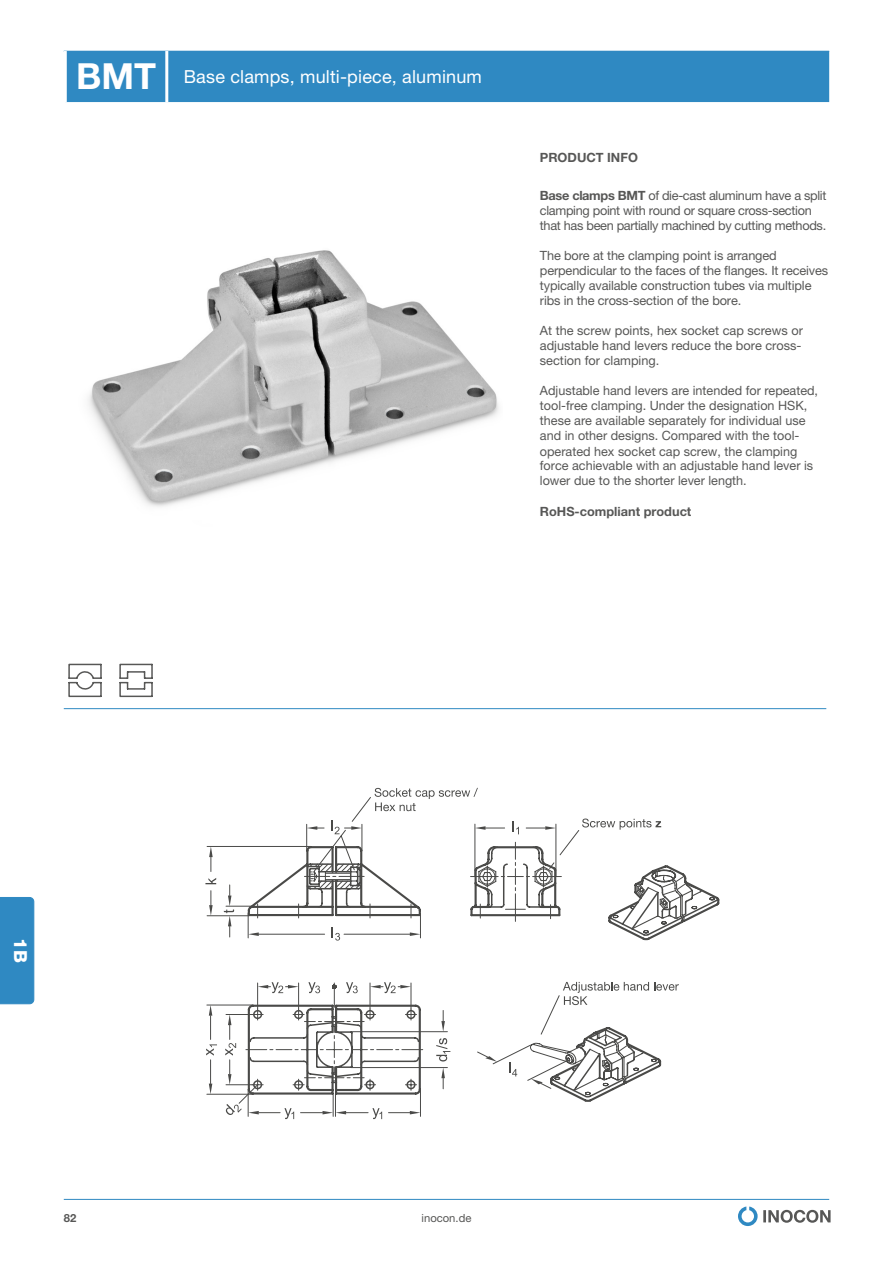
<style>
.page{position:relative;width:893px;height:1263px;background:#fff}
.page>*{position:absolute;margin:0;border:0;box-sizing:border-box;transform-origin:0 0}
.t1{font:18px "Helvetica Neue LT Pro";letter-spacing:.01em;color:#fff}
.t2{font:800 18px "Helvetica Neue LT Pro";color:#fff}
.t3{font:12.75px/15px "Helvetica Neue LT Pro";color:#575756}
.t4{font:12.75px/15px "Helvetica Neue LT Pro";letter-spacing:-.025em;color:#575756}
.t5{font:700 12.75px "Helvetica Neue LT Pro";color:#575756}
.t6{font:11.25px "Helvetica Neue LT Pro";color:#575756}
.t7{font:700 11.25px "Helvetica Neue LT Pro";color:#575756}
.s1{font-weight:700;font-size:36px}
.s2{font-weight:700}
</style>
<div class="page">
<svg style="left:738px;top:1206px;width:93px;height:20px"></svg>
<hr style="left:64px;top:1199px;width:765px;height:1px;background:#2f89c2">
<div style="left:0;top:897px;width:34px;height:107px;background:#2f89c2"></div>
<div style="left:67px;top:51px;width:762px;height:51px;background:#2f89c2"></div>
<hr style="left:165px;top:51px;width:3px;height:51px;background:#fff">
<hr style="left:64px;top:708px;width:762px;height:1px;background:#2f89c2">
<img style="left:88px;top:250px;width:411px;height:257px">
<svg style="left:224px;top:820px;width:197px;height:120px"></svg>
<hr style="left:351px;top:1031px;width:96px;height:1px;background:#1d1d1b">
<svg style="left:441px;top:1010px;width:4px;height:22px"></svg>
<hr style="left:351px;top:1067px;width:96px;height:1px;background:#1d1d1b">
<svg style="left:441px;top:1067px;width:4px;height:22px"></svg>
<hr style="left:207px;top:1005px;width:46px;height:1px;background:#1d1d1b">
<hr style="left:207px;top:1094px;width:46px;height:1px;background:#1d1d1b">
<svg style="left:206px;top:1005px;width:11px;height:89px"></svg>
<hr style="left:475px;top:824px;width:1px;height:52px;background:#1d1d1b">
<svg style="left:475px;top:826px;width:30px;height:4px"></svg>
<svg style="left:512px;top:821px;width:7px;height:13px"></svg>
<hr style="left:556px;top:824px;width:1px;height:52px;background:#1d1d1b">
<svg style="left:526px;top:826px;width:30px;height:4px"></svg>
<svg style="left:436px;top:1038px;width:14px;height:23px"></svg>
<svg style="left:225px;top:982px;width:196px;height:137px"></svg>
<hr style="left:207px;top:846px;width:104px;height:1px;background:#1d1d1b">
<hr style="left:207px;top:915px;width:42px;height:1px;background:#1d1d1b">
<svg style="left:209px;top:846px;width:4px;height:25px"></svg>
<svg style="left:209px;top:891px;width:4px;height:25px"></svg>
<svg style="left:205px;top:878px;width:11px;height:6px"></svg>
<svg style="left:471px;top:847px;width:247px;height:254px"></svg>
<svg style="left:582px;top:818px;width:79px;height:12px"></svg>
<svg style="left:375px;top:788px;width:103px;height:23px"></svg>
<svg style="left:68px;top:663px;width:34px;height:35px"></svg>
<svg style="left:119px;top:663px;width:34px;height:35px"></svg>
<h1 class="t1" style="left:76px;top:66px;width:407px"><span class="s1">BMT</span> Base clamps, multi-piece, aluminum</h1>
<p class="t5" style="left:540px;top:150px;width:99px">PRODUCT INFO</p>
<p class="t4" style="left:540px;top:188px;width:288px"><span class="s2">Base clamps BMT</span> of die-cast aluminum have a split clamping point with round or square cross-section that has been partially machined by cutting methods.</p>
<p class="t3" style="left:540px;top:248px;width:290px">The bore at the clamping point is arranged perpendicular to the faces of the flanges. It receives typically available construction tubes via multiple ribs in the cross-section of the bore.</p>
<p class="t3" style="left:540px;top:323px;width:265px;text-align:justify">At the screw points, hex socket cap screws or adjustable hand levers reduce the bore cross&shy;section for clamping.</p>
<p class="t3" style="left:540px;top:383px;width:280px">Adjustable hand levers are intended for repeated, tool-free clamping. Under the designation HSK, these are available separately for individual use and in other designs. Compared with the tool&shy;operated hex socket cap screw, the clamping force achievable with an adjustable hand lever is lower due to the shorter lever length.</p>
<p class="t5" style="left:540px;top:503px;width:153px">RoHS-compliant product</p>
<h1 class="t2" style="left:31px;top:938px;width:26px;rotate:90deg">1B</h1>
<p class="t7" style="left:64px;top:1211px;width:14px">82</p>
<p class="t6" style="left:422px;top:1211px;width:51px">inocon.de</p>
</div>
